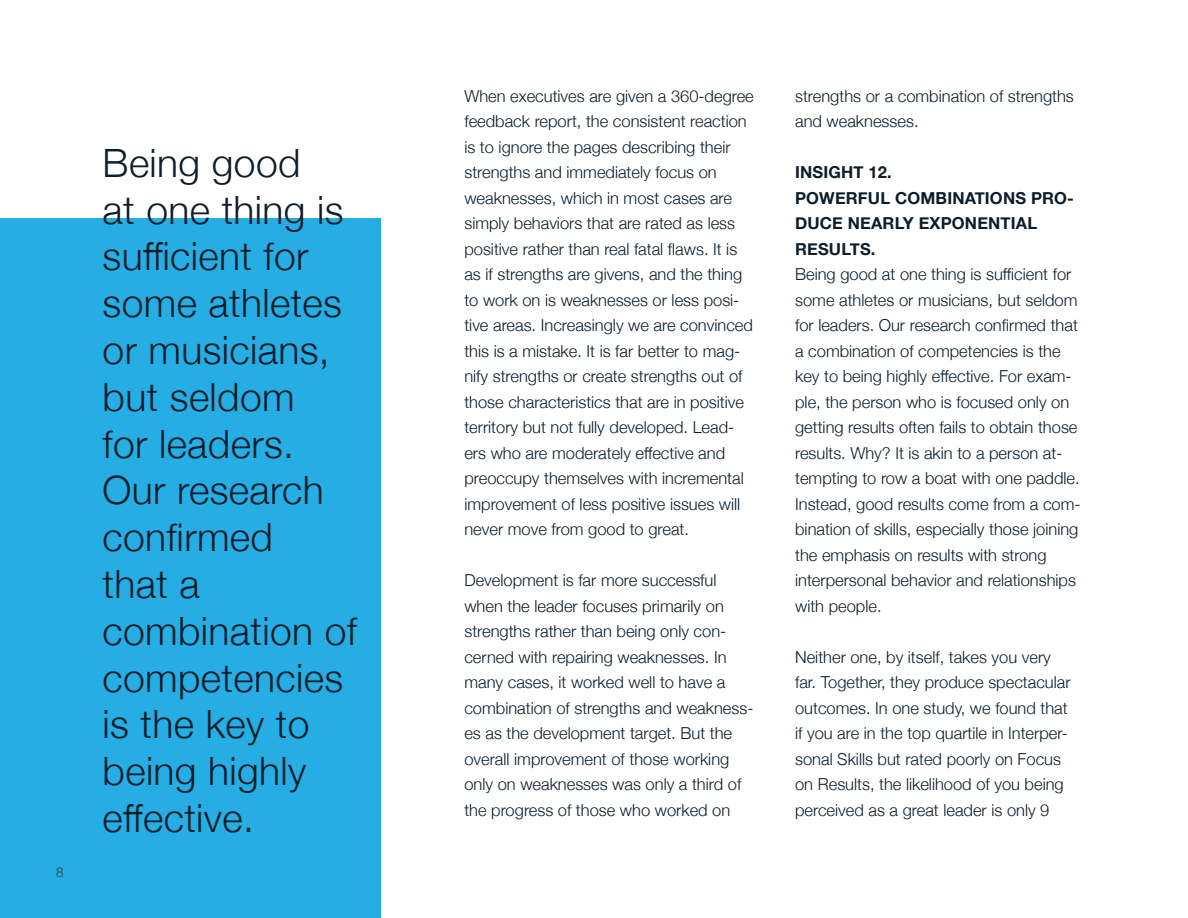
<style>
.page{position:relative;width:1188px;height:918px;background:#fff}
.page>*{position:absolute;margin:0;border:0;box-sizing:border-box;transform-origin:0 0}
.Side_Content{font:300 39px/46.8px "Helvetica Neue";letter-spacing:.01em;color:#0d1d2a}
.Paragraph_body{font:300 16.5px/25.5px "Helvetica Neue";color:#0d1d2a}
.Paragraph_header{font:700 16.5px/25.5px "Helvetica Neue";letter-spacing:.01em;color:#0d1d2a}
.t1{font:300 13.5px "Helvetica Neue";color:#323a46}
</style>
<div class="page">
<div style="left:0;top:218px;width:380px;height:700px;background:#26aee4"></div>
<p class="t1" style="left:56px;top:861px;width:9px">8</p>
<p class="Side_Content" style="left:103px;top:137px;width:256px">Being good<br>at one thing is sufficient for some athletes or musicians, but seldom<br>for leaders.<br>Our research confirmed<br>that a combination of competencies is the key to being highly effective.</p>
<p class="Paragraph_body" style="left:464px;top:82px;width:291px">When executives are given a 360-degree feedback report, the consistent reaction is to ignore the pages describing their strengths and immediately focus on weaknesses, which in most cases are simply behaviors that are rated as less positive rather than real fatal flaws. It is as if strengths are givens, and the thing to work on is weaknesses or less posi&shy;tive areas. Increasingly we are convinced this is a mistake. It is far better to mag&shy;nify strengths or create strengths out of those characteristics that are in positive territory but not fully developed. Lead&shy;ers who are moderately effective and preoccupy themselves with incremental improvement of less positive issues will never move from good to great.</p>
<p class="Paragraph_body" style="left:464px;top:567px;width:291px">Development is far more successful when the leader focuses primarily on strengths rather than being only con&shy;cerned with repairing weaknesses. In many cases, it worked well to have a combination of strengths and weakness&shy;es as the development target. But the overall improvement of those working only on weaknesses was only a third of the progress of those who worked on</p>
<p class="Paragraph_body" style="left:795px;top:82px;width:280px">strengths or a combination of strengths and weaknesses.</p>
<p class="Paragraph_header" style="left:795px;top:160px;width:98px">INSIGHT 12.</p>
<p class="Paragraph_header" style="left:795px;top:186px;width:280px">POWERFUL COMBINATIONS PRO-<br>DUCE NEARLY EXPONENTIAL<br>RESULTS.</p>
<p class="Paragraph_body" style="left:795px;top:261px;width:287px">Being good at one thing is sufficient for some athletes or musicians, but seldom for leaders. Our research confirmed that a combination of competencies is the key to being highly effective. For exam&shy;ple, the person who is focused only on getting results often fails to obtain those results. Why? It is akin to a person at&shy;tempting to row a boat with one paddle.<br>Instead, good results come from a com&shy;bination of skills, especially those joining the emphasis on results with strong interpersonal behavior and relationships with people.</p>
<p class="Paragraph_body" style="left:795px;top:643px;width:277px">Neither one, by itself, takes you very far. Together, they produce spectacular outcomes. In one study, we found that if you are in the top quartile in Interper&shy;sonal Skills but rated poorly on Focus on Results, the likelihood of you being perceived as a great leader is only 9</p>
</div>
